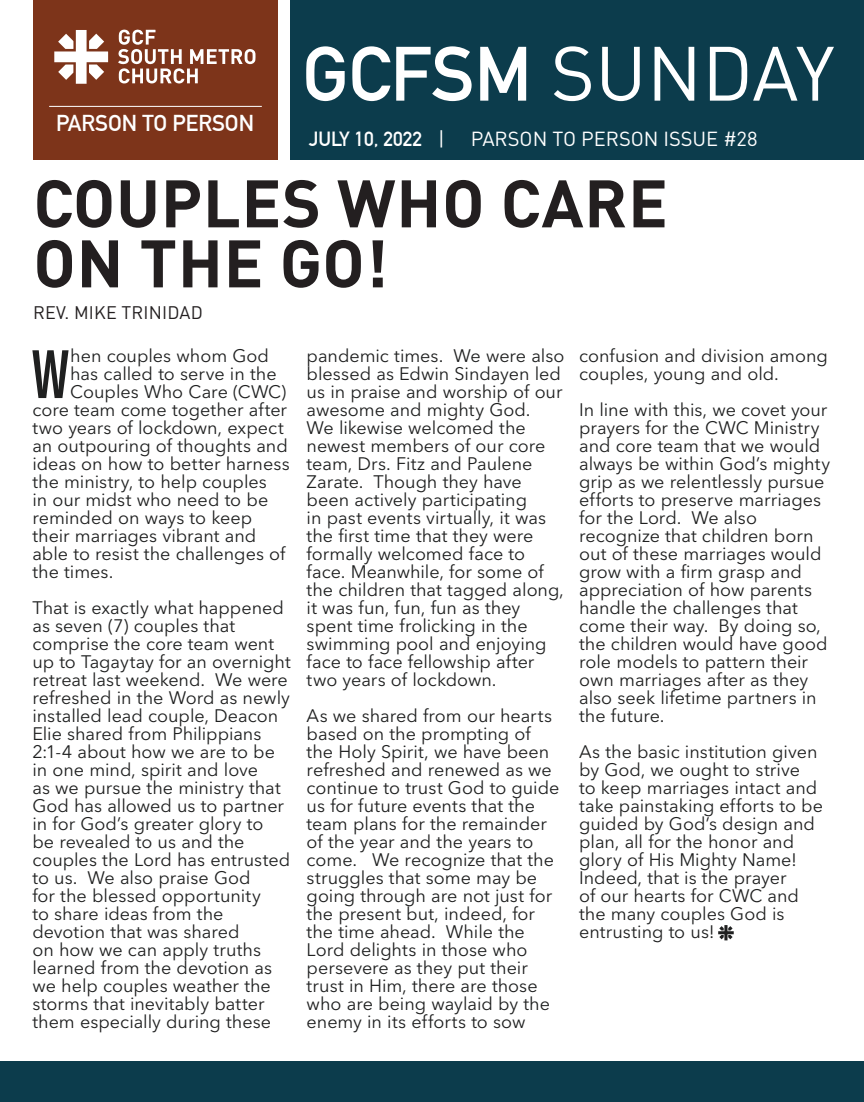
<style>
.page{position:relative;width:864px;height:1102px;background:#fff}
.page>*{position:absolute;margin:0;border:0;box-sizing:border-box;transform-origin:0 0}
.t1{font:75.6px "DIN Pro";color:#fff}
.t2{font:73.2px "Chalet Comprime Cologne Eighty";color:#1f2020}
.t3{font:700 66px/60px "DIN Pro";letter-spacing:.01em;color:#231f20}
.t4{font:700 22.5px "DIN Alternate";color:#fff}
.t5{font:20.1px "DIN Pro";color:#fff}
.t6{font:700 20.1px "DIN Alternate";color:#fff}
.t7{font:18px/18px "Avenir Next LT Pro";color:#1f2020}
.t8{font:18px "DIN Pro";letter-spacing:.01em;color:#231f20}
.s1{font-family:"DIN Alternate";font-weight:700}
.s2{font-family:"DIN Pro";font-weight:400}
</style>
<div class="page">
<div style="left:33px;top:0;width:244px;height:160px;background:#7d341a"></div>
<div style="left:291px;top:0;width:573px;height:160px;background:#0c3c4c"></div>
<svg style="left:118px;top:29px;width:138px;height:55px"></svg>
<svg style="left:54px;top:30px;width:54px;height:54px"></svg>
<hr style="left:49px;top:106px;width:213px;height:1px;background:#fff">
<div style="left:0;top:1061px;width:864px;height:41px;background:#0c3c4c"></div>
<svg style="left:718px;top:925px;width:16px;height:15px"></svg>
<p class="t4" style="left:56px;top:106px;width:200px">PARSON TO PERSON</p>
<h1 class="t1" style="left:302px;top:22px;width:534px"><span class="s1">GCFSM</span> SUNDAY</h1>
<p class="t6" style="left:309px;top:123px;width:138px">JULY 10, 2022 <span class="s2">|</span></p>
<p class="t5" style="left:471px;top:125px;width:288px">PARSON TO PERSON ISSUE #28</p>
<h3 class="t3" style="left:33px;top:171px;width:636px">COUPLES WHO CARE<br>ON THE GO!</h3>
<p class="t8" style="left:33px;top:300px;width:171px">REV. MIKE TRINIDAD</p>
<h2 class="t2" style="left:32px;top:334px;width:38px">W</h2>
<p class="t7" style="left:70px;top:347px;width:200px">hen couples whom God</p>
<p class="t7" style="left:579px;top:347px;width:250px">confusion and division among couples, young and old.</p>
<p class="t7" style="left:579px;top:401px;width:252px">In line with this, we covet your prayers for the CWC Ministry and core team that we would always be within God’s mighty grip as we relentlessly pursue efforts to preserve marriages for the Lord. We also recognize that children born out of these marriages would grow with a firm grasp and appreciation of how parents handle the challenges that come their way. By doing so, the children would have good role models to pattern their own marriages after as they also seek lifetime partners in the future.</p>
<p class="t7" style="left:579px;top:743px;width:245px">As the basic institution given by God, we ought to strive<br>to keep marriages intact and take painstaking efforts to be guided by God’s design and plan, all for the honor and glory of His Mighty Name!<br>Indeed, that is the prayer<br>of our hearts for CWC and the many couples God is entrusting to us!</p>
<p class="t7" style="left:307px;top:347px;width:259px">pandemic times. We were also blessed as Edwin Sindayen led us in praise and worship of our awesome and mighty God.<br>We likewise welcomed the newest members of our core team, Drs. Fitz and Paulene<br>Zarate. Though they have been actively participating<br>in past events virtually, it was the first time that they were formally welcomed face to face. Meanwhile, for some of the children that tagged along, it was fun, fun, fun as they spent time frolicking in the swimming pool and enjoying face to face fellowship after two years of lockdown.</p>
<p class="t7" style="left:307px;top:707px;width:254px">As we shared from our hearts based on the prompting of the Holy Spirit, we have been refreshed and renewed as we continue to trust God to guide us for future events that the team plans for the remainder of the year and the years to come. We recognize that the struggles that some may be going through are not just for the present but, indeed, for the time ahead. While the<br>Lord delights in those who persevere as they put their trust in Him, there are those who are being waylaid by the enemy in its efforts to sow</p>
<p class="t7" style="left:70px;top:365px;width:208px">has called to serve in the</p>
<p class="t7" style="left:70px;top:383px;width:218px">Couples Who Care (CWC)</p>
<p class="t7" style="left:32px;top:401px;width:256px">core team come together after</p>
<p class="t7" style="left:32px;top:419px;width:253px">two years of lockdown, expect</p>
<p class="t7" style="left:32px;top:437px;width:257px">an outpouring of thoughts and</p>
<p class="t7" style="left:32px;top:455px;width:259px">ideas on how to better harness</p>
<p class="t7" style="left:32px;top:473px;width:236px">the ministry, to help couples</p>
<p class="t7" style="left:32px;top:491px;width:237px">in our midst who need to be</p>
<p class="t7" style="left:32px;top:509px;width:221px">reminded on ways to keep</p>
<p class="t7" style="left:32px;top:527px;width:225px">their marriages vibrant and</p>
<p class="t7" style="left:32px;top:545px;width:255px">able to resist the challenges of</p>
<p class="t7" style="left:32px;top:563px;width:83px">the times.</p>
<p class="t7" style="left:32px;top:599px;width:260px">That is exactly what happened as seven (7) couples that comprise the core team went up to Tagaytay for an overnight retreat last weekend. We were refreshed in the Word as newly installed lead couple, Deacon<br>Elie shared from Philippians<br>2:1-4 about how we are to be in one mind, spirit and love<br>as we pursue the ministry that<br>God has allowed us to partner in for God’s greater glory to<br>be revealed to us and the couples the Lord has entrusted to us. We also praise God<br>for the blessed opportunity<br>to share ideas from the devotion that was shared<br>on how we can apply truths learned from the devotion as we help couples weather the storms that inevitably batter them especially during these</p>
</div>
